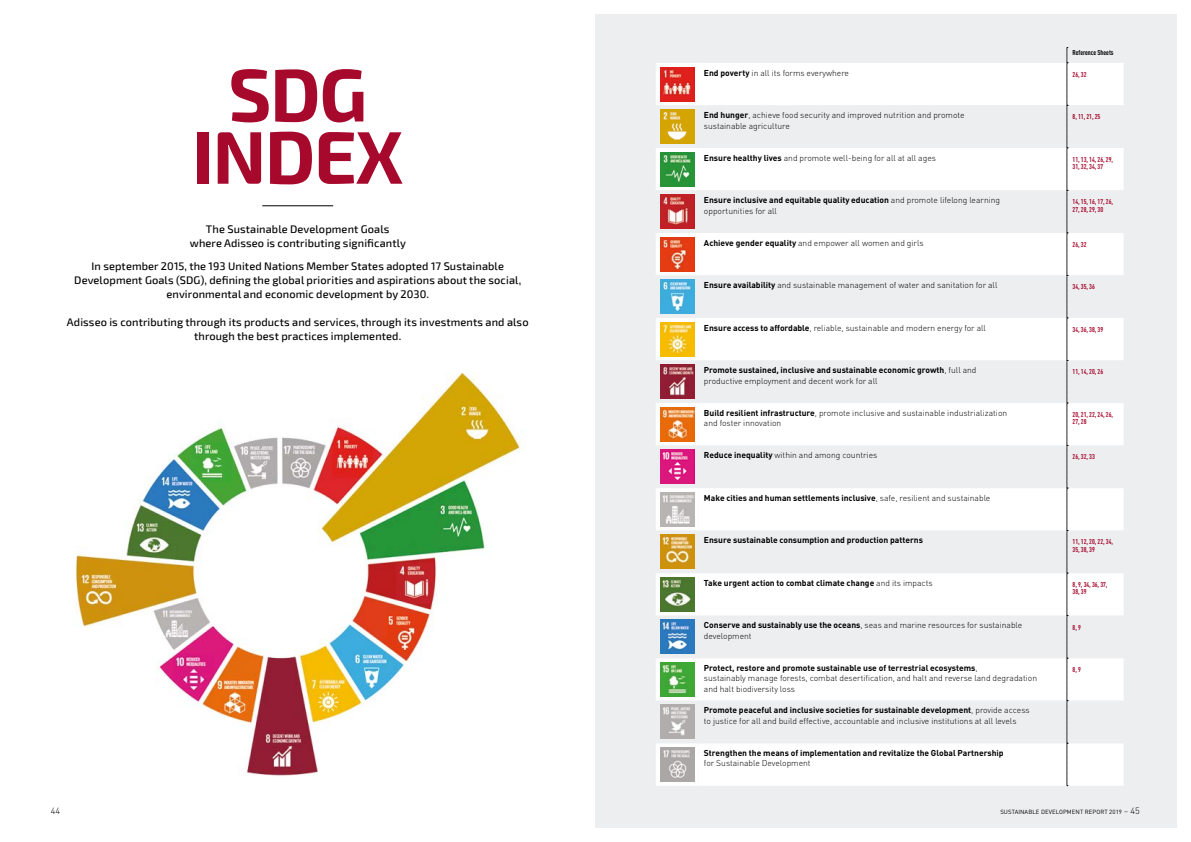
<style>
.page{position:relative;width:1191px;height:842px;background:#fff}
.page>*{position:absolute;margin:0;border:0;box-sizing:border-box;transform-origin:0 0}
.t1{font:700 74.5px/62.2px "Exo 2";letter-spacing:-.02em;color:#a7092d;text-align:center}
.t2{font:500 11px/14px "Exo 2";letter-spacing:.01em;color:#000;text-align:center}
.t3{font:300 9px "DIN";color:#000}
.t4{font:300 8.5px/10.5px "DIN";color:#000}
.t5{font:700 8.5px/10.5px "DIN";color:#000}
.t6{font:700 condensed 7px/7.3px "DIN Pro";color:#a7092d}
.t7{font:700 condensed 7px "DIN Pro";color:#000}
.t8{font:6px "DIN";letter-spacing:.01em;color:#000}
.s1{font-weight:700}
.s2{font-weight:300}
.s3{font-weight:300;font-size:8px}
.s4{font-weight:300;font-size:9px}
</style>
<div class="page">
<hr style="left:262px;top:206px;width:71px;height:1px;background:#000">
<img style="left:75px;top:372px;width:447px;height:404px">
<div style="left:595px;top:14px;width:581px;height:814px;background:#eceef0"></div>
<svg style="left:656px;top:63px;width:42px;height:723px"></svg>
<div style="left:698px;top:63px;width:425px;height:723px;background:#fff"></div>
<svg style="left:656px;top:105px;width:467px;height:638px"></svg>
<svg style="left:1066px;top:47px;width:2px;height:739px"></svg>
<img style="left:660px;top:67px;width:34px;height:34px">
<img style="left:660px;top:110px;width:34px;height:34px">
<img style="left:660px;top:152px;width:34px;height:34px">
<img style="left:660px;top:195px;width:34px;height:34px">
<img style="left:660px;top:237px;width:34px;height:34px">
<img style="left:660px;top:280px;width:34px;height:34px">
<img style="left:660px;top:322px;width:34px;height:34px">
<img style="left:660px;top:365px;width:34px;height:34px">
<img style="left:660px;top:407px;width:34px;height:34px">
<img style="left:660px;top:450px;width:34px;height:34px">
<img style="left:660px;top:492px;width:34px;height:34px">
<img style="left:660px;top:535px;width:34px;height:34px">
<img style="left:660px;top:577px;width:34px;height:34px">
<img style="left:660px;top:620px;width:34px;height:34px">
<img style="left:660px;top:662px;width:34px;height:34px">
<img style="left:660px;top:705px;width:34px;height:34px">
<img style="left:660px;top:747px;width:34px;height:34px">
<h1 class="t1" style="left:192px;top:66px;width:213px">SDG<br>INDEX</h1>
<p class="t2" style="left:190px;top:222px;width:217px">The Sustainable Development Goals where Adisseo is contributing significantly</p>
<p class="t2" style="left:74px;top:259px;width:448px">In september 2015, the 193 United Nations Member States adopted 17 Sustainable<br>Development Goals (SDG), defining the global priorities and aspirations about the social, environmental and economic development by 2030.</p>
<p class="t2" style="left:67px;top:315px;width:463px">Adisseo is contributing through its products and services, through its investments and also through the best practices implemented.</p>
<p class="t7" style="left:1072px;top:47px;width:42px">Reference Sheets</p>
<p class="t4" style="left:704px;top:67px;width:147px"><span class="s1">End poverty</span> in all its forms everywhere</p>
<p class="t6" style="left:1072px;top:70px;width:15px">26, 32</p>
<p class="t4" style="left:704px;top:110px;width:262px"><span class="s1">End hunger</span>, achieve food security and improved nutrition and promote sustainable agriculture</p>
<p class="t6" style="left:1072px;top:112px;width:29px">8, 11, 21, 25</p>
<p class="t4" style="left:704px;top:152px;width:233px"><span class="s1">Ensure healthy lives</span> and promote well-being for all at all ages</p>
<p class="t6" style="left:1072px;top:155px;width:42px">11, 13, 14, 26, 29,<br>31, 32, 34, 37</p>
<p class="t4" style="left:704px;top:195px;width:298px"><span class="s1">Ensure inclusive and equitable quality education</span> and promote lifelong learning opportunities for all</p>
<p class="t6" style="left:1072px;top:197px;width:42px">14, 15, 16, 17, 26,<br>27, 28, 29, 30</p>
<p class="t4" style="left:704px;top:237px;width:221px"><span class="s1">Achieve gender equality</span> and empower all women and girls</p>
<p class="t6" style="left:1072px;top:240px;width:15px">26, 32</p>
<p class="t4" style="left:704px;top:280px;width:295px"><span class="s1">Ensure availability</span> and sustainable management of water and sanitation for all</p>
<p class="t6" style="left:1072px;top:283px;width:24px">34, 35, 36</p>
<p class="t4" style="left:704px;top:322px;width:283px"><span class="s1">Ensure access to affordable</span>, reliable, sustainable and modern energy for all</p>
<p class="t6" style="left:1072px;top:325px;width:32px">34, 36, 38, 39</p>
<p class="t5" style="left:704px;top:365px;width:274px">Promote sustained, inclusive and sustainable economic growth<span class="s2">, full and productive employment and decent work for all</span></p>
<p class="t6" style="left:1072px;top:368px;width:32px">11, 14, 20, 26</p>
<p class="t4" style="left:704px;top:407px;width:305px"><span class="s1">Build resilient infrastructure</span>, promote inclusive and sustainable industrialization and foster innovation</p>
<p class="t6" style="left:1072px;top:410px;width:42px">20, 21, 22, 24, 26,<br>27, 28</p>
<p class="t4" style="left:704px;top:450px;width:175px"><span class="s1">Reduce inequality</span> within and among countries</p>
<p class="t6" style="left:1072px;top:453px;width:24px">26, 32, 33</p>
<p class="t5" style="left:704px;top:492px;width:288px">Make cities and human settlements inclusive<span class="s2">, safe, resilient and sustainable</span></p>
<p class="t5" style="left:704px;top:535px;width:220px">Ensure sustainable consumption and production patterns</p>
<p class="t6" style="left:1072px;top:538px;width:42px">11, 12, 20, 22, 34,<br>35, 38, 39</p>
<p class="t5" style="left:704px;top:577px;width:230px">Take urgent action to combat climate change <span class="s2">and its impacts</span></p>
<p class="t6" style="left:1072px;top:580px;width:36px">8, 9, 34, 36, 37,<br>38, 39</p>
<p class="t4" style="left:704px;top:620px;width:320px"><span class="s1">Conserve and sustainably use the oceans</span>, seas and marine resources for sustainable development</p>
<p class="t6" style="left:1072px;top:623px;width:10px">8, 9</p>
<p class="t4" style="left:704px;top:662px;width:335px"><span class="s1">Protect, restore and promote sustainable use of terrestrial ecosystems</span>,<br>sustainably manage forests, combat desertification, and halt and reverse land degradation and halt biodiversity loss</p>
<p class="t6" style="left:1072px;top:665px;width:10px">8, 9</p>
<p class="t4" style="left:704px;top:705px;width:327px"><span class="s1">Promote peaceful and inclusive societies for sustainable development</span>, provide access to justice for all and build effective, accountable and inclusive institutions at all levels</p>
<p class="t5" style="left:704px;top:747px;width:301px">Strengthen the means of implementation and revitalize the Global Partnership</p>
<p class="t4" style="left:704px;top:758px;width:108px">for Sustainable Development</p>
<p class="t3" style="left:51px;top:805px;width:11px">44</p>
<p class="t8" style="left:1000px;top:808px;width:141px">SUSTAINABLE DEVELOPMENT REPORT 2019 <span class="s3">–</span> <span class="s4">45</span></p>
</div>
